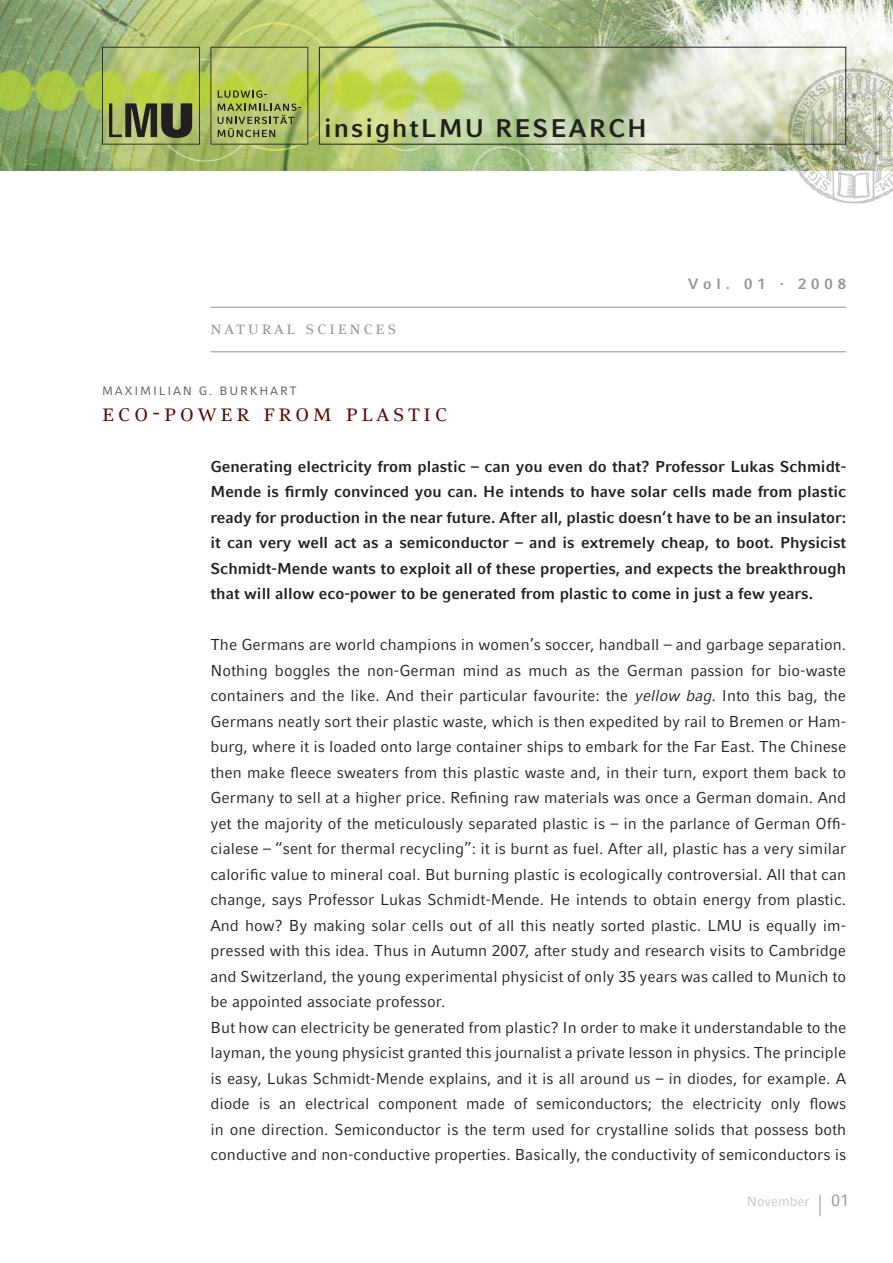
<style>
.page{position:relative;width:893px;height:1263px;background:#fff}
.page>*{position:absolute;margin:0;border:0;box-sizing:border-box;transform-origin:0 0}
.t1{font:700 25.5px "LMU Compatil Fact";letter-spacing:.08em;color:#231f20}
.t2{font:24px "LMU Compatil Text SC";letter-spacing:.15em;color:#5e0700}
.t3{font:18px "LMU Compatil Text SC";letter-spacing:.15em;color:#939598}
.t4{font:16.5px "LMU Compatil Fact";color:#939598}
.t5{font:15.75px/25.5px "LMU Compatil Fact";color:#231f20}
.t6{font:700 15.75px/25.5px "LMU Compatil Fact";color:#231f20;text-align:justify}
.t7{font:700 15px "LMU Compatil Fact";letter-spacing:.33em;color:#939598}
.t8{font:13.5px "LMU Compatil Fact";color:#c7c8ca}
.t9{font:12px "LMU Compatil Fact";letter-spacing:.15em;color:#57585a}
.s1{font-style:italic}
</style>
<div class="page">
<svg style="left:820px;top:1195px;width:1px;height:21px"></svg>
<img style="left:0;top:0;width:893px;height:170px">
<img style="left:321px;top:49px;width:523px;height:94px">
<div style="left:319px;top:47px;width:527px;height:98px;border:1px solid #231f20"></div>
<svg style="left:102px;top:47px;width:98px;height:98px;background:#99a755"></svg>
<svg style="left:210px;top:47px;width:98px;height:98px;background:#a9b85f"></svg>
<hr style="left:210px;top:307px;width:636px;height:1px;background:#939598">
<hr style="left:210px;top:351px;width:636px;height:1px;background:#939598">
<svg style="left:787px;top:68px;width:106px;height:135px"></svg>
<h1 class="t1" style="left:324px;top:113px;width:324px">insightLMU Research</h1>
<p class="t3" style="left:210px;top:317px;width:188px">natural sciences</p>
<p class="t9" style="left:102px;top:384px;width:42px">Maximilian</p>
<p class="t9" style="left:199px;top:384px;width:71px">G. Burkhart</p>
<h2 class="t2" style="left:102px;top:399px;width:347px">eco-power from plastic</h2>
<p class="t7" style="left:688px;top:275px;width:160px">Vol. 01 · 2008</p>
<p class="t6" style="left:210px;top:453px;width:637px">Generating electricity from plastic – can you even do that? Professor Lukas Schmidt-Mende is firmly convinced you can. He intends to have solar cells made from plastic ready for production in the near future. After all, plastic doesn‘t have to be an insulator: it can very well act as a semiconductor – and is extremely cheap, to boot. Physicist Schmidt-Mende wants to exploit all of these properties, and expects the breakthrough that will allow eco-power to be generated from plastic to come in just a few years.</p>
<p class="t5" style="left:210px;top:632px;width:637px">The Germans are world champions in women’s soccer, handball – and garbage separation.<br>Nothing boggles the non-German mind as much as the German passion for bio-waste containers and the like. And their particular favourite: the <span class="s1">yellow bag.</span> Into this bag, the Germans neatly sort their plastic waste, which is then expedited by rail to Bremen or Ham&shy;burg, where it is loaded onto large container ships to embark for the Far East. The Chinese then make fleece sweaters from this plastic waste and, in their turn, export them back to Germany to sell at a higher price. Refining raw materials was once a German domain. And yet the majority of the meticulously separated plastic is – in the parlance of German Offi&shy;cialese – “sent for thermal recycling”: it is burnt as fuel. After all, plastic has a very similar calorific value to mineral coal. But burning plastic is ecologically controversial. All that can change, says Professor Lukas Schmidt-Mende. He intends to obtain energy from plastic.<br>And how? By making solar cells out of all this neatly sorted plastic. LMU is equally im&shy;pressed with this idea. Thus in Autumn 2007, after study and research visits to Cambridge and Switzerland, the young experimental physicist of only 35 years was called to Munich to be appointed associate professor.<br>But how can electricity be generated from plastic? In order to make it understandable to the layman, the young physicist granted this journalist a private lesson in physics. The principle is easy, Lukas Schmidt-Mende explains, and it is all around us – in diodes, for example. A diode is an electrical component made of semiconductors; the electricity only flows in one direction. Semiconductor is the term used for crystalline solids that possess both conductive and non-conductive properties. Basically, the conductivity of semiconductors is</p>
<p class="t8" style="left:747px;top:1194px;width:64px">November</p>
<p class="t4" style="left:831px;top:1191px;width:20px">01</p>
</div>
